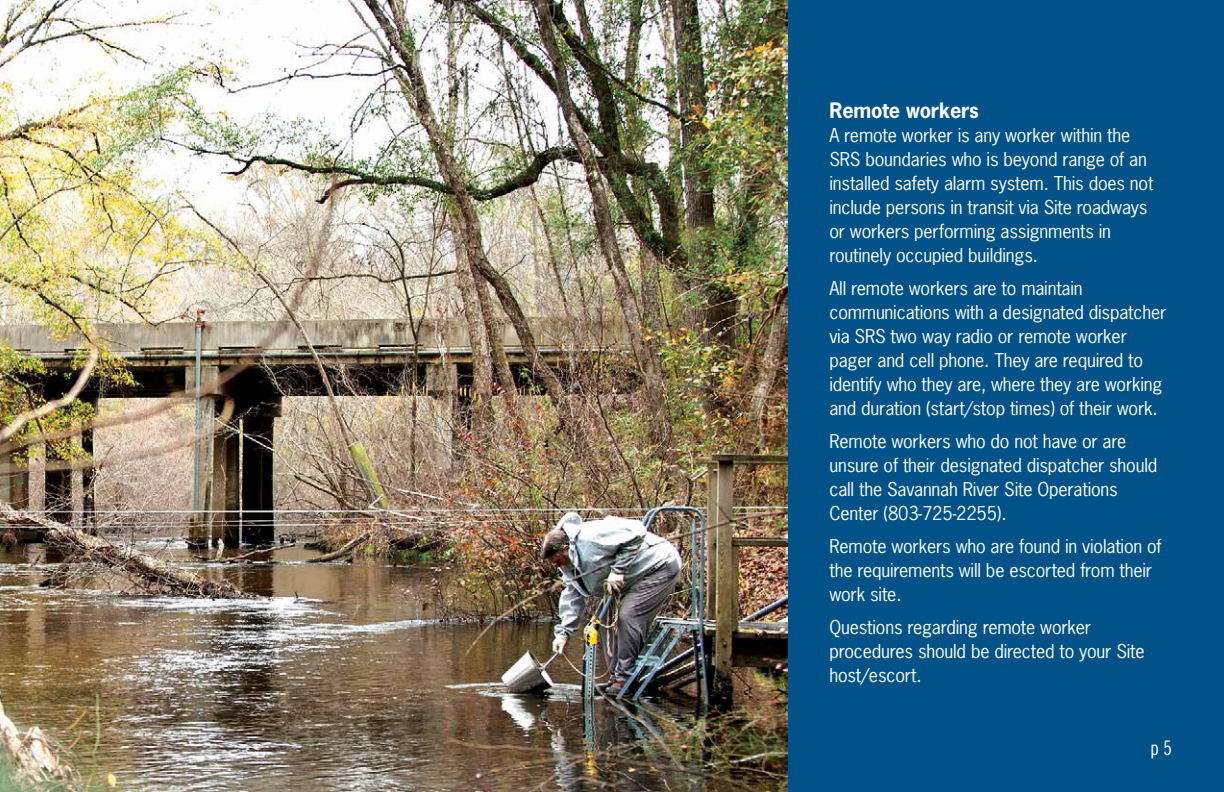
<style>
.page{position:relative;width:1224px;height:792px;background:#fff}
.page>*{position:absolute;margin:0;border:0;box-sizing:border-box;transform-origin:0 0}
.t1{font:700 20px "News Gothic Std";letter-spacing:-.01em;color:#fff}
.t2{font:20px "Trade Gothic LT Std Cn 18";color:#fff}
.t3{font:18px/24px "News Gothic Std";letter-spacing:-.01em;color:#fff}
</style>
<div class="page">
<div style="left:786px;top:0;width:438px;height:792px;background:#005288"></div>
<img style="left:0;top:0;width:787px;height:792px">
<p class="t1" style="left:829px;top:97px;width:151px">Remote workers</p>
<p class="t3" style="left:829px;top:123px;width:326px">A remote worker is any worker within the SRS boundaries who is beyond range of an installed safety alarm system. This does not include persons in transit via Site roadways or workers performing assignments in routinely occupied buildings.</p>
<p class="t3" style="left:829px;top:276px;width:338px">All remote workers are to maintain communications with a designated dispatcher via SRS two way radio or remote worker pager and cell phone. They are required to identify who they are, where they are working and duration (start/stop times) of their work.</p>
<p class="t3" style="left:829px;top:429px;width:329px">Remote workers who do not have or are unsure of their designated dispatcher should call the Savannah River Site Operations Center (803-725-2255).</p>
<p class="t3" style="left:829px;top:534px;width:334px">Remote workers who are found in violation of the requirements will be escorted from their work site.</p>
<p class="t3" style="left:829px;top:615px;width:317px">Questions regarding remote worker procedures should be directed to your Site host/escort.</p>
<p class="t2" style="left:1150px;top:736px;width:23px">p 5</p>
</div>
